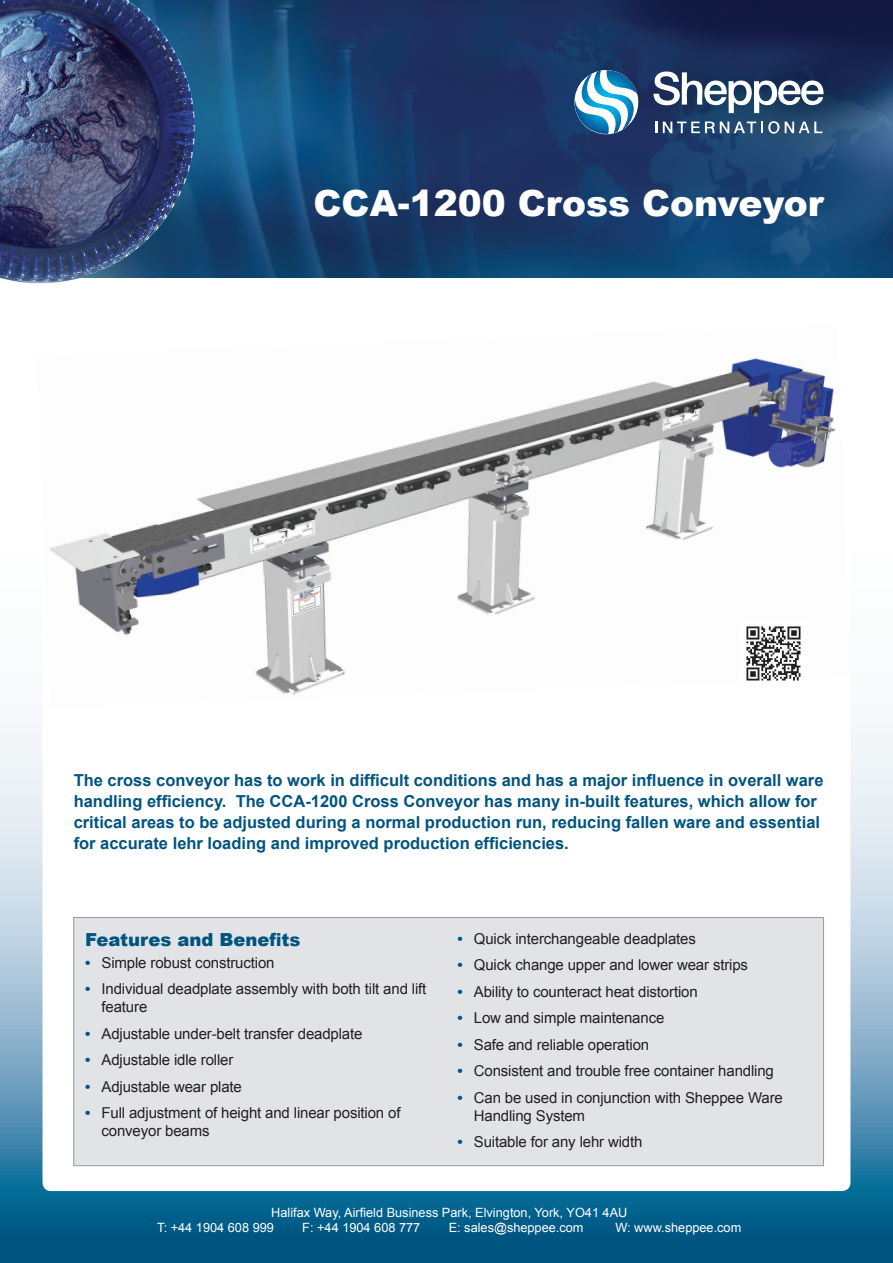
<style>
.page{position:relative;width:893px;height:1263px;background:#fff}
.page>*{position:absolute;margin:0;border:0;box-sizing:border-box;transform-origin:0 0}
.t1{font:900 36px "Arial";color:#fff}
.t2{font:900 18px "Arial";color:#005480}
.t3{font:700 16.5px/21px "Arial";color:#005480}
.t4{font:15px/18px "Arial";letter-spacing:-.01em;color:#231f20}
.t5{font:12.75px "Arial";color:#fff}
.s1{font-weight:700;color:#005480}
</style>
<div class="page">
<svg style="left:0;top:726px;width:893px;height:537px;background:#4084a6"></svg>
<div style="left:43px;top:314px;width:807px;height:877px;background:#fff;border-radius:9px"></div>
<img style="left:125px;top:0;width:768px;height:278px">
<img style="left:49px;top:358px;width:786px;height:337px">
<img style="left:740px;top:619px;width:68px;height:68px">
<div style="left:74px;top:917px;width:750px;height:249px;background:#e1e3e6;border:1px solid #959ca1"></div>
<img style="left:0;top:0;width:125px;height:283px">
<div style="left:575px;top:70px;width:63px;height:64px;background:#fff;border-radius:50%"></div>
<svg style="left:653px;top:71px;width:170px;height:42px"></svg>
<svg style="left:655px;top:122px;width:2px;height:11px"></svg>
<svg style="left:663px;top:121px;width:159px;height:13px"></svg>
<img style="left:594px;top:71px;width:40px;height:59px">
<img style="left:581px;top:74px;width:41px;height:59px">
<img style="left:575px;top:98px;width:34px;height:36px">
<img style="left:606px;top:70px;width:31px;height:25px">
<p class="t1" style="left:314px;top:177px;width:512px">CCA-1200 Cross Conveyor</p>
<p class="t3" style="left:74px;top:770px;width:751px">The cross conveyor has to work in difficult conditions and has a major influence in overall ware handling efficiency. The CCA-1200 Cross Conveyor has many in-built features, which allow for critical areas to be adjusted during a normal production run, reducing fallen ware and essential for accurate lehr loading and improved production efficiencies.</p>
<p class="t2" style="left:85px;top:926px;width:217px">Features and Benefits</p>
<p class="t4" style="left:85px;top:954px;width:191px"><span class="s1">•</span> Simple robust construction</p>
<p class="t4" style="left:102px;top:980px;width:326px;text-indent:-16px"><span class="s1">•</span> Individual deadplate assembly with both tilt and lift feature</p>
<p class="t4" style="left:85px;top:1025px;width:279px"><span class="s1">•</span> Adjustable under-belt transfer deadplate</p>
<p class="t4" style="left:85px;top:1051px;width:150px"><span class="s1">•</span> Adjustable idle roller</p>
<p class="t4" style="left:85px;top:1078px;width:158px"><span class="s1">•</span> Adjustable wear plate</p>
<p class="t4" style="left:102px;top:1104px;width:300px;text-indent:-16px"><span class="s1">•</span> Full adjustment of height and linear position of conveyor beams</p>
<p class="t4" style="left:457px;top:929px;width:240px"><span class="s1">•</span> Quick interchangeable deadplates</p>
<p class="t4" style="left:457px;top:956px;width:292px"><span class="s1">•</span> Quick change upper and lower wear strips</p>
<p class="t4" style="left:457px;top:982px;width:242px"><span class="s1">•</span> Ability to counteract heat distortion</p>
<p class="t4" style="left:457px;top:1009px;width:208px"><span class="s1">•</span> Low and simple maintenance</p>
<p class="t4" style="left:457px;top:1035px;width:193px"><span class="s1">•</span> Safe and reliable operation</p>
<p class="t4" style="left:457px;top:1062px;width:318px"><span class="s1">•</span> Consistent and trouble free container handling</p>
<p class="t4" style="left:474px;top:1088px;width:310px;text-indent:-16px"><span class="s1">•</span> Can be used in conjunction with Sheppee Ware<br>Handling System</p>
<p class="t4" style="left:457px;top:1133px;width:187px"><span class="s1">•</span> Suitable for any lehr width</p>
<p class="t5" style="left:271px;top:1204px;width:358px">Halifax Way, Airfield Business Park, Elvington, York, YO41 4AU</p>
<p class="t5" style="left:157px;top:1219px;width:118px">T: +44 1904 608 999</p>
<p class="t5" style="left:302px;top:1219px;width:120px">F: +44 1904 608 777</p>
<p class="t5" style="left:449px;top:1219px;width:136px">E: sales@sheppee.com</p>
<p class="t5" style="left:615px;top:1219px;width:127px">W: www.sheppee.com</p>
</div>
